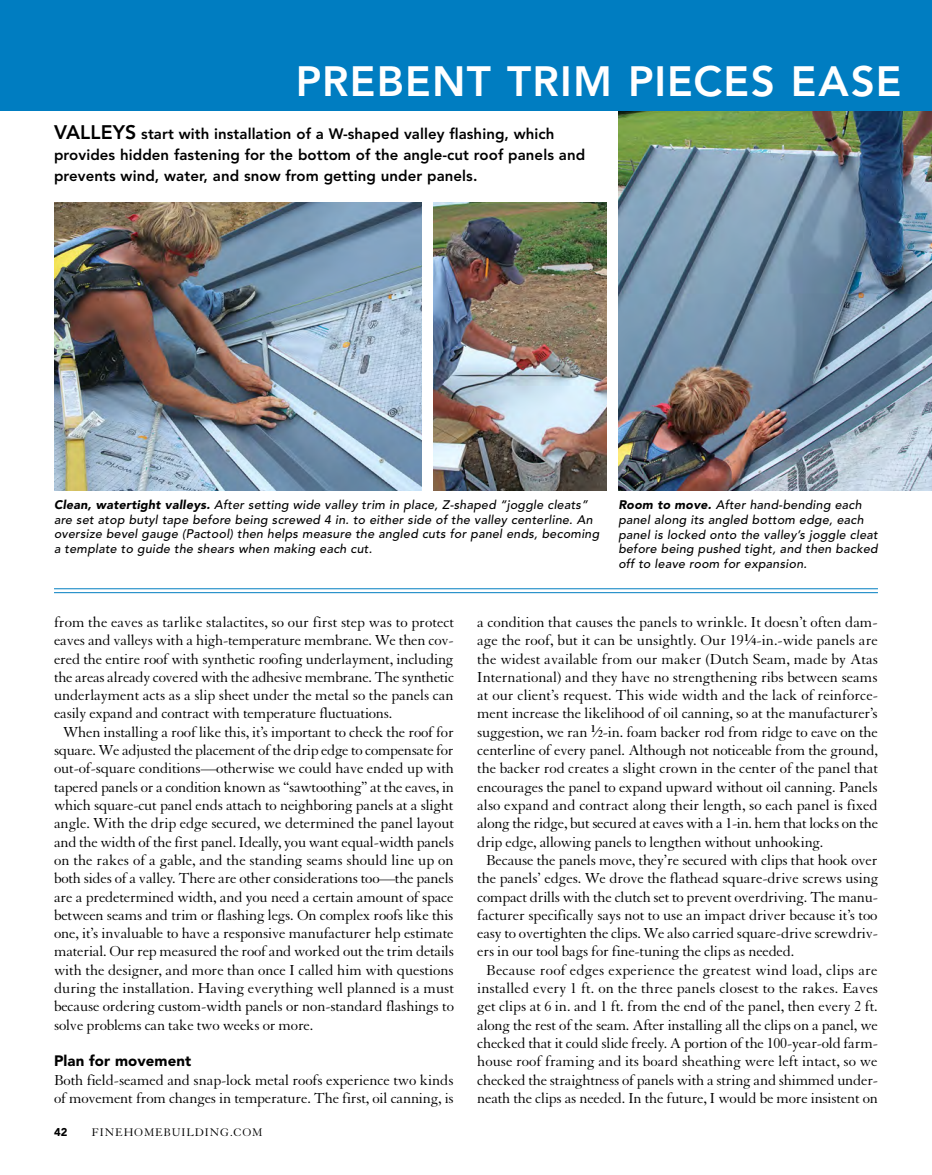
<style>
.page{position:relative;width:932px;height:1175px;background:#fff}
.page>*{position:absolute;margin:0;border:0;box-sizing:border-box;transform-origin:0 0}
.t1{font:800 42px "Avenir LT Std";letter-spacing:.03em;color:#fff}
.t2{font:800 19.5px "Avenir LT Std";color:#000}
.t3{font:15.75px/18.3px "Granjon LT Std";letter-spacing:-.015em;color:#000}
.t4{font:15.75px "Granjon LT Std";letter-spacing:.005em;color:#000}
.t5{font:15.75px "Granjon LT Std";letter-spacing:.01em;color:#000}
.t6{font:800 15px/21px "Avenir LT Std";letter-spacing:.005em;color:#000}
.t7{font:900 15px "Avenir LT Std";letter-spacing:.005em;color:#000}
.t8{font:italic 500 12.3px/14.7px "Avenir LT Std";letter-spacing:.02em;color:#000}
.t9{font:12px "Granjon LT Std";letter-spacing:.07em;color:#000}
.t10{font:900 11.25px "Avenir LT Std";color:#000}
.s1{font-size:19.5px}
.s2{font-weight:900}
.s3{font-weight:700}
.s4{font-weight:700;font-size:10.95px}
</style>
<div class="page">
<img style="left:618px;top:111px;width:314px;height:379px">
<img style="left:54px;top:202px;width:367px;height:288px">
<div style="left:0;top:0;width:932px;height:110px;background:#007dc1"></div>
<img style="left:433px;top:202px;width:174px;height:288px">
<hr style="left:54px;top:588px;width:824px;height:1px;background:#007dc1">
<hr style="left:54px;top:592px;width:824px;height:1px;background:#007dc1">
<p class="t1" style="left:296px;top:57px;width:607px">Prebent trim pieces ease</p>
<p class="t6" style="left:54px;top:124px;width:532px;text-indent:71px"><span class="s1">S</span> start with installation of a W-shaped valley flashing, which provides hidden fastening for the bottom of the angle-cut roof panels and prevents wind, water, and snow from getting under panels.</p>
<p class="t2" style="left:54px;top:121px;width:39px">VALLEY</p>
<p class="t8" style="left:54px;top:498px;width:547px"><span class="s2">Clean, watertight valleys.</span> After setting wide valley trim in place, Z-shaped “joggle cleats” are set atop butyl tape before being screwed 4 in. to either side of the valley centerline. An oversize bevel gauge (Pactool) then helps measure the angled cuts for panel ends, becoming a template to guide the shears when making each cut.</p>
<p class="t8" style="left:618px;top:498px;width:261px"><span class="s2">Room to move.</span> After hand-bending each panel along its angled bottom edge, each panel is locked onto the valley’s joggle cleat before being pushed tight, and then backed off to leave room for expansion.</p>
<p class="t3" style="left:54px;top:613px;width:401px">from the eaves as tarlike stalactites, so our first step was to protect</p>
<p class="t3" style="left:54px;top:631px;width:401px">eaves and valleys with a high-temperature membrane. We then cov-</p>
<p class="t3" style="left:54px;top:650px;width:401px">ered the entire roof with synthetic roofing underlayment, including</p>
<p class="t3" style="left:54px;top:668px;width:401px">the areas already covered with the adhesive membrane. The synthetic</p>
<p class="t3" style="left:54px;top:686px;width:401px">underlayment acts as a slip sheet under the metal so the panels can</p>
<p class="t3" style="left:54px;top:704px;width:340px">easily expand and contract with temperature fluctuations.</p>
<p class="t3" style="left:63px;top:723px;width:392px">When installing a roof like this, it’s important to check the roof for</p>
<p class="t3" style="left:54px;top:741px;width:401px">square. We adjusted the placement of the drip edge to compensate for</p>
<p class="t3" style="left:54px;top:759px;width:401px">out-of-square conditions—otherwise we could have ended up with</p>
<p class="t3" style="left:54px;top:778px;width:401px">tapered panels or a condition known as “sawtoothing” at the eaves, in</p>
<p class="t3" style="left:54px;top:796px;width:401px">which square-cut panel ends attach to neighboring panels at a slight</p>
<p class="t3" style="left:54px;top:814px;width:401px">angle. With the drip edge secured, we determined the panel layout</p>
<p class="t3" style="left:54px;top:833px;width:401px">and the width of the first panel. Ideally, you want equal-width panels</p>
<p class="t3" style="left:54px;top:851px;width:401px">on the rakes of a gable, and the standing seams should line up on</p>
<p class="t3" style="left:54px;top:869px;width:401px">both sides of a valley. There are other considerations too—the panels</p>
<p class="t3" style="left:54px;top:887px;width:401px">are a predetermined width, and you need a certain amount of space</p>
<p class="t3" style="left:54px;top:906px;width:401px">between seams and trim or flashing legs. On complex roofs like this</p>
<p class="t3" style="left:54px;top:924px;width:401px">one, it’s invaluable to have a responsive manufacturer help estimate</p>
<p class="t3" style="left:54px;top:942px;width:401px">material. Our rep measured the roof and worked out the trim details</p>
<p class="t3" style="left:54px;top:961px;width:401px">with the designer, and more than once I called him with questions</p>
<p class="t3" style="left:54px;top:979px;width:401px">during the installation. Having everything well planned is a must</p>
<p class="t3" style="left:54px;top:997px;width:401px">because ordering custom-width panels or non-standard flashings to</p>
<p class="t3" style="left:54px;top:1016px;width:261px">solve problems can take two weeks or more.</p>
<p class="t7" style="left:54px;top:1052px;width:139px">Plan for movement</p>
<p class="t3" style="left:54px;top:1070px;width:401px">Both field-seamed and snap-lock metal roofs experience two kinds of movement from changes in temperature. The first, oil canning, is</p>
<p class="t10" style="left:54px;top:1125px;width:15px">42</p>
<p class="t9" style="left:92px;top:1126px;width:162px">FINEHOMEBUILDING.com</p>
<p class="t3" style="left:477px;top:613px;width:402px">a condition that causes the panels to wrinkle. It doesn’t often dam-</p>
<p class="t3" style="left:477px;top:631px;width:402px">age the roof, but it can be unsightly. Our 19<sup>1</sup><span class="s3">⁄</span><span class="s4">4</span>-in.-wide panels are</p>
<p class="t3" style="left:477px;top:650px;width:402px">the widest available from our maker (Dutch Seam, made by Atas</p>
<p class="t3" style="left:477px;top:668px;width:402px">International) and they have no strengthening ribs between seams</p>
<p class="t3" style="left:477px;top:686px;width:402px">at our client’s request. This wide width and the lack of reinforce-</p>
<p class="t3" style="left:477px;top:704px;width:402px">ment increase the likelihood of oil canning, so at the manufacturer’s</p>
<p class="t3" style="left:477px;top:723px;width:402px">suggestion, we ran <sup>1</sup><span class="s3">⁄</span><span class="s4">2</span>-in. foam backer rod from ridge to eave on the</p>
<p class="t3" style="left:477px;top:741px;width:402px">centerline of every panel. Although not noticeable from the ground,</p>
<p class="t3" style="left:477px;top:759px;width:402px">the backer rod creates a slight crown in the center of the panel that</p>
<p class="t3" style="left:477px;top:778px;width:402px">encourages the panel to expand upward without oil canning. Panels</p>
<p class="t3" style="left:477px;top:796px;width:402px">also expand and contract along their length, so each panel is fixed</p>
<p class="t3" style="left:477px;top:814px;width:402px">along the ridge, but secured at eaves with a 1-in. hem that locks on the</p>
<p class="t3" style="left:477px;top:833px;width:348px">drip edge, allowing panels to lengthen without unhooking.</p>
<p class="t3" style="left:486px;top:851px;width:393px">Because the panels move, they’re secured with clips that hook over</p>
<p class="t3" style="left:477px;top:869px;width:402px">the panels’ edges. We drove the flathead square-drive screws using</p>
<p class="t3" style="left:477px;top:887px;width:402px">compact drills with the clutch set to prevent overdriving. The manu-</p>
<p class="t3" style="left:477px;top:906px;width:402px">facturer specifically says not to use an impact driver because it’s too</p>
<p class="t3" style="left:477px;top:924px;width:402px">easy to overtighten the clips. We also carried square-drive screwdriv-</p>
<p class="t3" style="left:477px;top:942px;width:318px">ers in our tool bags for fine-tuning the clips as needed.</p>
<p class="t5" style="left:486px;top:961px;width:393px">Because roof edges experience the greatest wind load, clips are</p>
<p class="t4" style="left:477px;top:979px;width:402px">installed every 1 ft. on the three panels closest to the rakes. Eaves</p>
<p class="t3" style="left:477px;top:997px;width:402px">get clips at 6 in. and 1 ft. from the end of the panel, then every 2 ft.</p>
<p class="t3" style="left:477px;top:1016px;width:402px">along the rest of the seam. After installing all the clips on a panel, we</p>
<p class="t3" style="left:477px;top:1034px;width:402px">checked that it could slide freely. A portion of the 100-year-old farm-</p>
<p class="t3" style="left:477px;top:1052px;width:402px">house roof framing and its board sheathing were left intact, so we</p>
<p class="t3" style="left:477px;top:1070px;width:402px">checked the straightness of panels with a string and shimmed under-</p>
<p class="t3" style="left:477px;top:1089px;width:402px">neath the clips as needed. In the future, I would be more insistent on</p>
</div>
